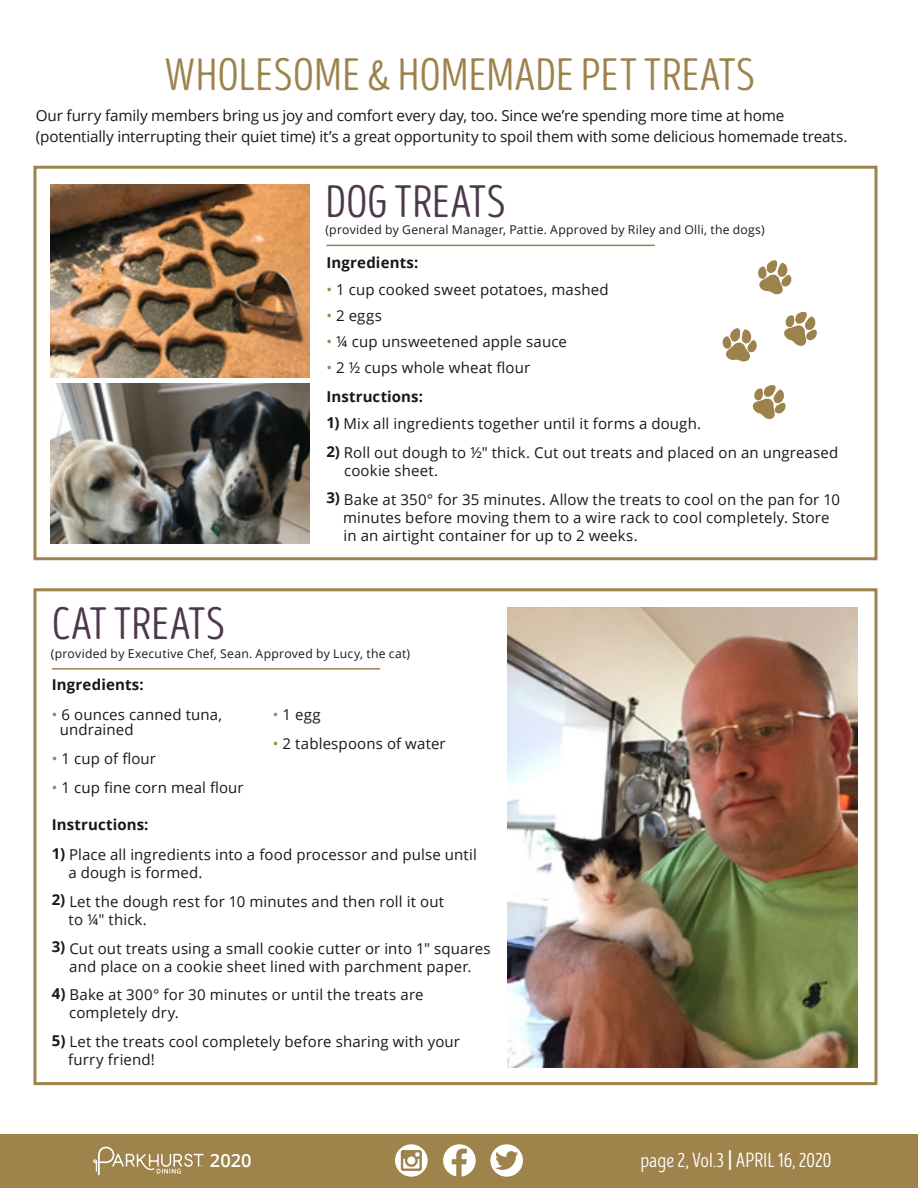
<style>
.page{position:relative;width:918px;height:1188px;background:#fff}
.page>*{position:absolute;margin:0;border:0;box-sizing:border-box;transform-origin:0 0}
.t1{font:45.45px "Intro Head R Base";color:#9e824c}
.t2{font:45.45px "Intro Head R Base";letter-spacing:.005em;color:#4d384b}
.t3{font:20.55px "Intro Head R Base";color:#fff}
.t4{font:600 18.3px "Open Sans";color:#fff}
.t5{font:15.3px/21.3px "Open Sans";letter-spacing:-.01em;color:#181818}
.t6{font:15px/18px "Open Sans";letter-spacing:.01em;color:#181818}
.t7{font:700 15px "Open Sans";letter-spacing:.01em;color:#181818}
.t8{font:12.15px "Open Sans";letter-spacing:.02em;color:#181818}
.s1{color:#9e834b}
.s2{font-weight:700}
.s3{font-size:28.5px}
</style>
<div class="page">
<div style="left:0;top:1134px;width:918px;height:54px;background:#9e834b"></div>
<svg style="left:93px;top:1147px;width:111px;height:28px"></svg>
<div style="left:490px;top:1144px;width:33px;height:33px;background:#fff;border-radius:50%"></div>
<svg style="left:495px;top:1151px;width:23px;height:19px"></svg>
<div style="left:395px;top:1144px;width:33px;height:33px;background:#fff;border-radius:50%"></div>
<svg style="left:401px;top:1150px;width:21px;height:21px"></svg>
<svg style="left:443px;top:1144px;width:33px;height:33px"></svg>
<hr style="left:326px;top:245px;width:329px;height:1px;background:#9e824c">
<hr style="left:52px;top:668px;width:328px;height:2px;background:#9e824c">
<img style="left:51px;top:185px;width:259px;height:192px">
<img style="left:507px;top:607px;width:351px;height:461px">
<div style="left:33px;top:166px;width:845px;height:394px;border:3px solid #9e834b"></div>
<div style="left:33px;top:588px;width:845px;height:497px;border:3px solid #9e834b"></div>
<svg style="left:753px;top:385px;width:33px;height:34px"></svg>
<svg style="left:784px;top:312px;width:33px;height:34px"></svg>
<svg style="left:723px;top:328px;width:34px;height:34px"></svg>
<svg style="left:758px;top:260px;width:33px;height:34px"></svg>
<img style="left:51px;top:383px;width:259px;height:160px">
<h1 class="t1" style="left:165px;top:50px;width:592px">WHOLESOME &amp; HOMEMADE PET TREATS</h1>
<p class="t5" style="left:36px;top:105px;width:813px">Our furry family members bring us joy and comfort every day, too. Since we’re spending more time at home (potentially interrupting their quiet time) it’s a great opportunity to spoil them with some delicious homemade treats.</p>
<h1 class="t2" style="left:326px;top:177px;width:182px">DOG TREATS</h1>
<p class="t8" style="left:325px;top:221px;width:441px">(provided by General Manager, Pattie. Approved by Riley and Olli, the dogs)</p>
<p class="t7" style="left:326px;top:252px;width:94px">Ingredients:</p>
<p class="t6" style="left:326px;top:281px;width:284px"><span class="s1">•</span> 1 cup cooked sweet potatoes, mashed</p>
<p class="t6" style="left:326px;top:306px;width:57px"><span class="s1">•</span> 2 eggs</p>
<p class="t6" style="left:326px;top:332px;width:242px"><span class="s1">•</span> ¼ cup unsweetened apple sauce</p>
<p class="t6" style="left:326px;top:358px;width:205px"><span class="s1">•</span> 2 ½ cups whole wheat flour</p>
<h1 class="t2" style="left:52px;top:599px;width:174px">CAT TREATS</h1>
<p class="t7" style="left:326px;top:386px;width:98px">Instructions:</p>
<p class="t6" style="left:326px;top:414px;width:376px"><span class="s2">1)</span> Mix all ingredients together until it forms a dough.</p>
<p class="t6" style="left:344px;top:443px;width:496px;text-indent:-18px"><span class="s2">2)</span> Roll out dough to ½" thick. Cut out treats and placed on an ungreased cookie sheet.</p>
<p class="t6" style="left:343px;top:490px;width:498px;text-indent:-17px"><span class="s2">3)</span> Bake at 350° for 35 minutes. Allow the treats to cool on the pan for 10 minutes before moving them to a wire rack to cool completely. Store in an airtight container for up to 2 weeks.</p>
<p class="t8" style="left:51px;top:645px;width:361px">(provided by Executive Chef, Sean. Approved by Lucy, the cat)</p>
<p class="t7" style="left:52px;top:674px;width:94px">Ingredients:</p>
<p class="t6" style="left:60px;top:707px;width:164px;line-height:15px;text-indent:-8px"><span class="s1">•</span> 6 ounces canned tuna, undrained</p>
<p class="t6" style="left:52px;top:749px;width:106px"><span class="s1">•</span> 1 cup of flour</p>
<p class="t6" style="left:52px;top:778px;width:193px"><span class="s1">•</span> 1 cup fine corn meal flour</p>
<p class="t6" style="left:273px;top:706px;width:50px"><span class="s1">•</span> 1 egg</p>
<p class="t6" style="left:273px;top:734px;width:175px"><span class="s1">•</span> 2 tablespoons of water</p>
<p class="t7" style="left:52px;top:814px;width:98px">Instructions:</p>
<p class="t6" style="left:68px;top:845px;width:410px;text-indent:-16px"><span class="s2">1)</span> Place all ingredients into a food processor and pulse until a dough is formed.</p>
<p class="t6" style="left:69px;top:892px;width:377px;text-indent:-17px"><span class="s2">2)</span> Let the dough rest for 10 minutes and then roll it out to ¼" thick.</p>
<p class="t6" style="left:52px;top:939px;width:440px;text-align:center"><span class="s2">3)</span> Cut out treats using a small cookie cutter or into 1" squares and place on a cookie sheet lined with parchment paper.</p>
<p class="t6" style="left:69px;top:986px;width:356px;text-indent:-17px"><span class="s2">4)</span> Bake at 300° for 30 minutes or until the treats are completely dry.</p>
<p class="t6" style="left:68px;top:1032px;width:394px;text-indent:-16px"><span class="s2">5)</span> Let the treats cool completely before sharing with your furry friend!</p>
<p class="t4" style="left:210px;top:1148px;width:43px">2020</p>
<h2 class="t3" style="left:640px;top:1149px;width:193px">page 2, Vol.3 <span class="s3">I</span> APRIL 16, 2020</h2>
</div>
